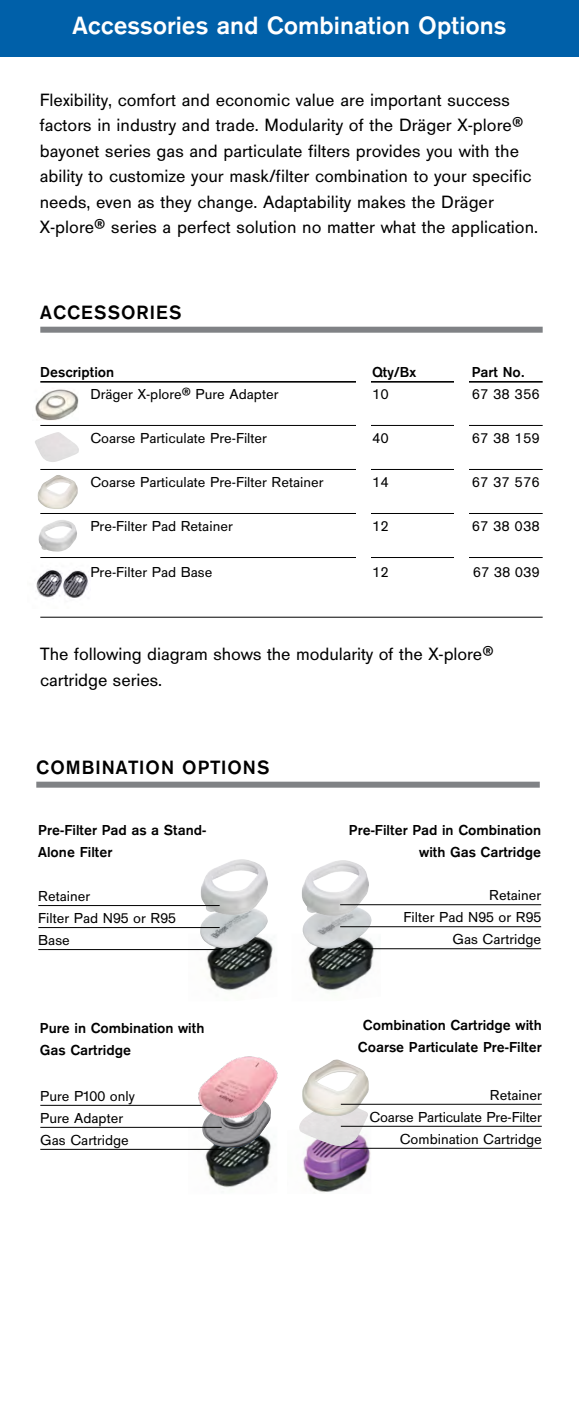
<style>
.page{position:relative;width:579px;height:1418px;background:#fff}
.page>*{position:absolute;margin:0;border:0;box-sizing:border-box;transform-origin:0 0}
.t1{font:700 26px "Draeger San";color:#fff}
.t2{font:700 20px "Draeger San";letter-spacing:.05em;color:#000}
.t3{font:18.4px/25.6px "Draeger San";color:#000}
.t4{font:700 15px/22px "Draeger San Tab";color:#000}
.t5{font:15px "Draeger San Tab";color:#000}
.t6{font:15px/22px "Draeger San";color:#000}
</style>
<div class="page">
<div style="left:0;top:0;width:578px;height:57px;background:#0060a9"></div>
<div style="left:40px;top:327px;width:502px;height:6px;background:#808285"></div>
<hr style="left:40px;top:381px;width:502px;height:1px;background:#000">
<hr style="left:40px;top:425px;width:502px;height:1px;background:#000">
<hr style="left:40px;top:469px;width:502px;height:1px;background:#000">
<hr style="left:40px;top:513px;width:502px;height:1px;background:#000">
<hr style="left:40px;top:557px;width:502px;height:1px;background:#000">
<hr style="left:40px;top:617px;width:502px;height:1px;background:#000">
<img style="left:37px;top:475px;width:41px;height:34px">
<img style="left:38px;top:520px;width:39px;height:32px">
<img style="left:36px;top:569px;width:53px;height:30px">
<img style="left:35px;top:389px;width:43px;height:31px">
<img style="left:35px;top:432px;width:44px;height:30px">
<img style="left:188px;top:941px;width:85px;height:50px">
<img style="left:188px;top:1126px;width:83px;height:62px">
<img style="left:308px;top:949px;width:72px;height:42px">
<img style="left:200px;top:916px;width:68px;height:32px">
<img style="left:199px;top:859px;width:69px;height:57px">
<img style="left:302px;top:905px;width:76px;height:53px">
<img style="left:302px;top:860px;width:67px;height:57px">
<img style="left:303px;top:1126px;width:68px;height:67px">
<img style="left:299px;top:1117px;width:69px;height:29px">
<img style="left:302px;top:1059px;width:67px;height:58px">
<div style="left:36px;top:781px;width:503px;height:6px;background:#808285"></div>
<div style="left:454px;top:351px;width:15px;height:260px;background:#fff"></div>
<div style="left:356px;top:342px;width:14px;height:259px;background:#fff"></div>
<img style="left:246px;top:1131px;width:24px;height:16px">
<img style="left:202px;top:1125px;width:44px;height:22px">
<hr style="left:38px;top:905px;width:181px;height:1px;background:#000">
<hr style="left:38px;top:927px;width:181px;height:1px;background:#000">
<hr style="left:38px;top:949px;width:181px;height:1px;background:#000">
<hr style="left:340px;top:904px;width:201px;height:1px;background:#000">
<hr style="left:340px;top:926px;width:201px;height:1px;background:#000">
<hr style="left:340px;top:948px;width:201px;height:1px;background:#000">
<hr style="left:340px;top:1103px;width:201px;height:1px;background:#000">
<hr style="left:340px;top:1125px;width:201px;height:1px;background:#000">
<hr style="left:340px;top:1147px;width:201px;height:1px;background:#000">
<hr style="left:40px;top:1104px;width:181px;height:1px;background:#000">
<hr style="left:40px;top:1126px;width:181px;height:1px;background:#000">
<hr style="left:40px;top:1148px;width:181px;height:1px;background:#000">
<img style="left:179px;top:1056px;width:99px;height:69px">
<h1 class="t1" style="left:72px;top:11px;width:435px">Accessories and Combination Options</h1>
<p class="t3" style="left:40px;top:87px;width:499px">Flexibility, comfort and economic value are important success factors in industry and trade. Modularity of the Dräger X-plore® bayonet series gas and particulate filters provides you with the ability to customize your mask/filter combination to your specific needs, even as they change. Adaptability makes the Dräger X-plore® series a perfect solution no matter what the application.</p>
<p class="t2" style="left:40px;top:301px;width:143px">ACCESSORIES</p>
<p class="t4" style="left:40px;top:361px;width:75px">Description</p>
<p class="t4" style="left:372px;top:361px;width:46px">Qty/Bx</p>
<p class="t4" style="left:471px;top:361px;width:55px">Part No.</p>
<p class="t5" style="left:90px;top:386px;width:189px">Dräger X-plore® Pure Adapter</p>
<p class="t5" style="left:372px;top:386px;width:18px">10</p>
<p class="t5" style="left:471px;top:386px;width:70px">67 38 356</p>
<p class="t5" style="left:90px;top:430px;width:178px">Coarse Particulate Pre-Filter</p>
<p class="t5" style="left:372px;top:430px;width:18px">40</p>
<p class="t5" style="left:471px;top:430px;width:70px">67 38 159</p>
<p class="t5" style="left:90px;top:474px;width:234px">Coarse Particulate Pre-Filter Retainer</p>
<p class="t5" style="left:372px;top:474px;width:18px">14</p>
<p class="t5" style="left:471px;top:474px;width:70px">67 37 576</p>
<p class="t5" style="left:90px;top:518px;width:144px">Pre-Filter Pad Retainer</p>
<p class="t5" style="left:372px;top:518px;width:18px">12</p>
<p class="t5" style="left:471px;top:518px;width:70px">67 38 038</p>
<p class="t5" style="left:90px;top:563px;width:123px">Pre-Filter Pad Base</p>
<p class="t5" style="left:372px;top:563px;width:18px">12</p>
<p class="t5" style="left:472px;top:563px;width:68px">67 38 039</p>
<p class="t3" style="left:40px;top:641px;width:454px">The following diagram shows the modularity of the X-plore® cartridge series.</p>
<p class="t2" style="left:36px;top:756px;width:234px">COMBINATION OPTIONS</p>
<p class="t4" style="left:348px;top:819px;width:194px;text-align:right">Pre-Filter Pad in Combination with Gas Cartridge</p>
<p class="t4" style="left:38px;top:819px;width:169px">Pre-Filter Pad as a Stand-<br>Alone Filter</p>
<p class="t6" style="left:38px;top:885px;width:139px">Retainer<br>Filter Pad N95 or R95<br>Base</p>
<p class="t6" style="left:403px;top:884px;width:139px;text-align:right">Retainer<br>Filter Pad N95 or R95<br>Gas Cartridge</p>
<p class="t4" style="left:40px;top:1017px;width:166px">Pure in Combination with<br>Gas Cartridge</p>
<p class="t6" style="left:40px;top:1085px;width:96px">Pure P100 only<br>Pure Adapter<br>Gas Cartridge</p>
<p class="t4" style="left:357px;top:1014px;width:185px;text-align:center">Combination Cartridge with<br>Coarse Particulate Pre-Filter</p>
<p class="t6" style="left:369px;top:1084px;width:174px;text-align:right">Retainer<br>Coarse Particulate Pre-Filter<br>Combination Cartridge</p>
</div>
